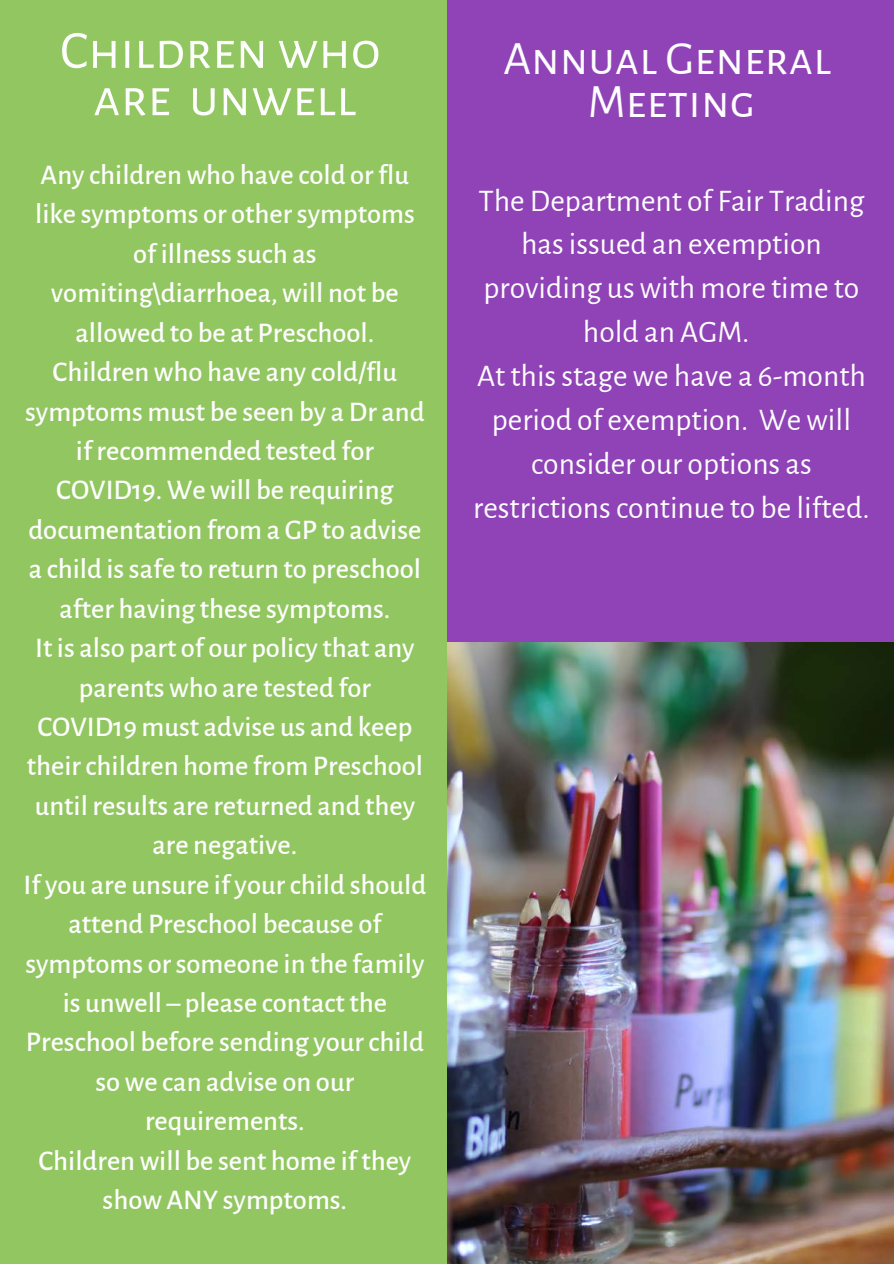
<style>
.page{position:relative;width:894px;height:1264px;background:#fff}
.page>*{position:absolute;margin:0;border:0;box-sizing:border-box;transform-origin:0 0}
.t1{font:54px/47.2px "Alegreya Sans SC";color:#fdfdfd;text-align:center}
.t2{font:48px/42.8px "Alegreya Sans SC";color:#fdfdfd;text-align:center}
.t3{font:31.5px/44px "Alegreya Sans";color:#fdfdfd;text-align:center}
.t4{font:500 28.5px/39.5px "Alegreya Sans";color:#fdfdfd;text-align:center}
</style>
<div class="page">
<div style="left:0;top:0;width:447px;height:1263px;background:#92c660"></div>
<div style="left:447px;top:0;width:446px;height:642px;background:#8f43b6"></div>
<img style="left:447px;top:642px;width:446px;height:621px">
<h1 class="t1" style="left:60px;top:28px;width:322px">Children who are unwell</h1>
<p class="t4" style="left:24px;top:156px;width:404px">Any children who have cold or flu like symptoms or other symptoms of illness such as vomiting\diarrhoea, will not be allowed to be at Preschool.<br>Children who have any cold/flu symptoms must be seen by a Dr and if recommended tested for<br>COVID19. We will be requiring documentation from a GP to advise a child is safe to return to preschool after having these symptoms.<br>It is also part of our policy that any parents who are tested for<br>COVID19 must advise us and keep their children home from Preschool until results are returned and they are negative.<br>If you are unsure if your child should attend Preschool because of symptoms or someone in the family is unwell – please contact the<br>Preschool before sending your child so we can advise on our requirements.<br>Children will be sent home if they show ANY symptoms.</p>
<h2 class="t2" style="left:503px;top:39px;width:329px">Annual General<br>Meeting</h2>
<p class="t3" style="left:473px;top:177px;width:398px">The Department of Fair Trading has issued an exemption providing us with more time to hold an AGM.<br>At this stage we have a 6-month period of exemption. We will consider our options as restrictions continue to be lifted.</p>
</div>
